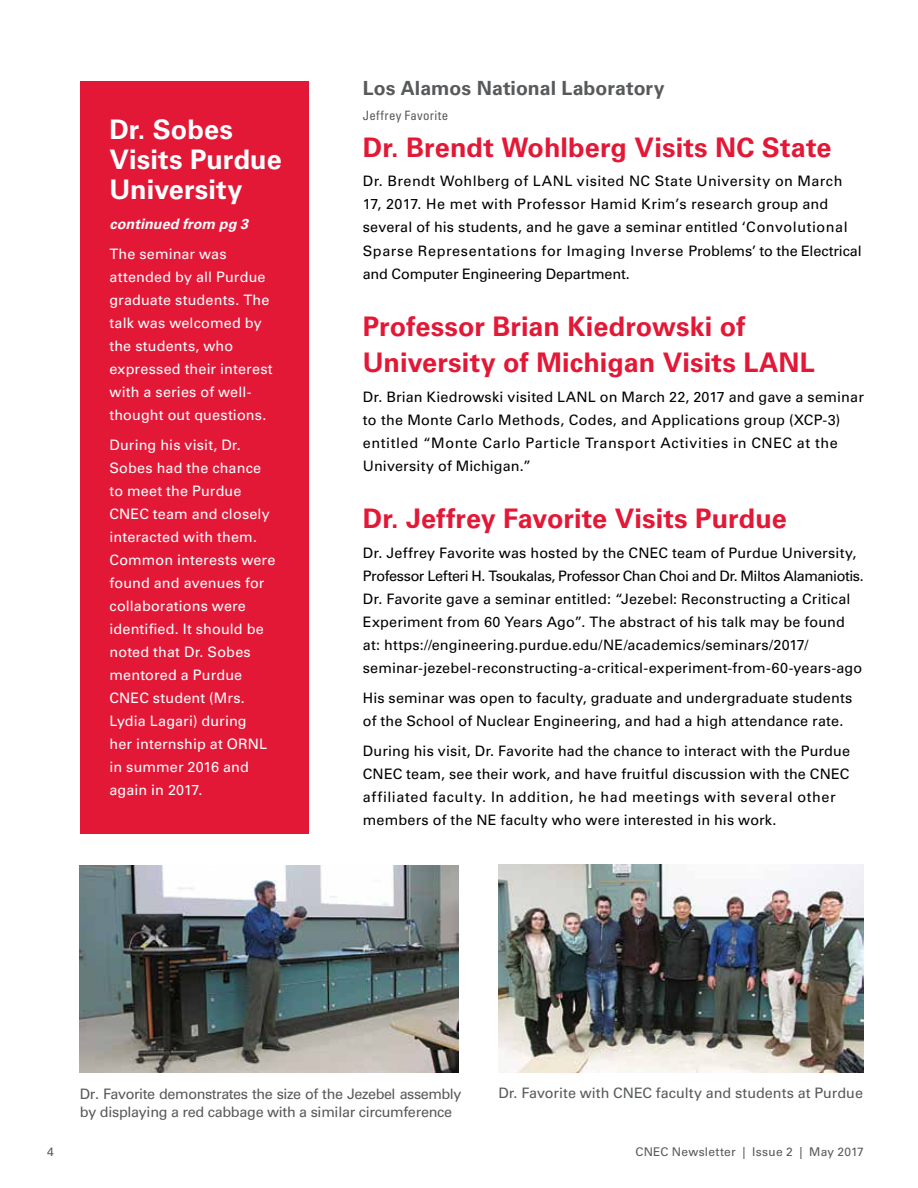
<style>
.page{position:relative;width:918px;height:1188px;background:#fff}
.page>*{position:absolute;margin:0;border:0;box-sizing:border-box;transform-origin:0 0}
.t1{font:700 27px/36.8px "Univers LT Std";letter-spacing:.005em;color:#e31837}
.t2{font:700 27px/30px "Univers LT Std";letter-spacing:.005em;color:#fff}
.t3{font:700 19.5px "Univers LT Std";letter-spacing:.005em;color:#58595b}
.t4{font:14.4px/23.1px "Univers LT Std";letter-spacing:.01em;color:#000}
.t5{font:14.4px/23.1px "Univers LT Std";letter-spacing:.01em;color:#fff}
.t6{font:14.4px/18px "Univers LT Std";letter-spacing:-.02em;color:#58595b}
.t7{font:14.4px "Univers LT Std";color:#58595b}
.t8{font:italic 700 14.4px "Univers LT Std";color:#fff}
.t9{font:condensed 12.9px "Univers LT Std";letter-spacing:.025em;color:#58595b}
.t10{font:12px "Univers LT Std";letter-spacing:.02em;color:#58595b}
</style>
<div class="page">
<img style="left:80px;top:865px;width:379px;height:207px">
<img style="left:498px;top:864px;width:365px;height:208px">
<div style="left:80px;top:81px;width:229px;height:753px;background:#e31837"></div>
<h1 class="t2" style="left:110px;top:115px;width:174px">Dr. Sobes<br>Visits Purdue<br>University</h1>
<p class="t8" style="left:110px;top:215px;width:140px">continued from pg 3</p>
<p class="t5" style="left:110px;top:242px;width:165px">The seminar was attended by all Purdue graduate students. The talk was welcomed by the students, who expressed their interest with a series of well&shy;thought out questions.</p>
<p class="t5" style="left:110px;top:433px;width:167px">During his visit, Dr.<br>Sobes had the chance to meet the Purdue<br>CNEC team and closely interacted with them.<br>Common interests were found and avenues for collaborations were identified. It should be noted that Dr. Sobes mentored a Purdue<br>CNEC student (Mrs.<br>Lydia Lagari) during<br>her internship at ORNL in summer 2016 and again in 2017.</p>
<h2 class="t3" style="left:363px;top:77px;width:303px">Los Alamos National Laboratory</h2>
<p class="t9" style="left:363px;top:107px;width:87px">Jeffrey Favorite</p>
<h1 class="t1" style="left:363px;top:129px;width:470px">Dr. Brendt Wohlberg Visits NC State</h1>
<p class="t4" style="left:363px;top:170px;width:500px">Dr. Brendt Wohlberg of LANL visited NC State University on March 17, 2017. He met with Professor Hamid Krim’s research group and several of his students, and he gave a seminar entitled ‘Convolutional Sparse Representations for Imaging Inverse Problems’ to the Electrical and Computer Engineering Department.</p>
<h1 class="t1" style="left:363px;top:308px;width:453px">Professor Brian Kiedrowski of<br>University of Michigan Visits LANL</h1>
<p class="t4" style="left:363px;top:386px;width:503px">Dr. Brian Kiedrowski visited LANL on March 22, 2017 and gave a seminar to the Monte Carlo Methods, Codes, and Applications group (XCP-3) entitled “Monte Carlo Particle Transport Activities in CNEC at the University of Michigan.”</p>
<h1 class="t1" style="left:363px;top:501px;width:426px">Dr. Jeffrey Favorite Visits Purdue</h1>
<p class="t4" style="left:363px;top:541px;width:502px">Dr. Jeffrey Favorite was hosted by the CNEC team of Purdue University, Professor Lefteri H. Tsoukalas, Professor Chan Choi and Dr. Miltos Alamaniotis.<br>Dr. Favorite gave a seminar entitled: “Jezebel: Reconstructing a Critical Experiment from 60 Years Ago”. The abstract of his talk may be found at: https://engineering.purdue.edu/NE/academics/seminars/2017/ seminar-jezebel-reconstructing-a-critical-experiment-from-60-years-ago</p>
<p class="t4" style="left:363px;top:686px;width:491px">His seminar was open to faculty, graduate and undergraduate students of the School of Nuclear Engineering, and had a high attendance rate.</p>
<p class="t4" style="left:363px;top:739px;width:489px">During his visit, Dr. Favorite had the chance to interact with the Purdue CNEC team, see their work, and have fruitful discussion with the CNEC affiliated faculty. In addition, he had meetings with several other members of the NE faculty who were interested in his work.</p>
<p class="t6" style="left:80px;top:1085px;width:383px">Dr. Favorite demonstrates the size of the Jezebel assembly by displaying a red cabbage with a similar circumference</p>
<p class="t7" style="left:498px;top:1085px;width:366px">Dr. Favorite with CNEC faculty and students at Purdue</p>
<p class="t10" style="left:47px;top:1145px;width:8px">4</p>
<p class="t10" style="left:635px;top:1145px;width:230px">CNEC Newsletter | Issue 2 | May 2017</p>
</div>
